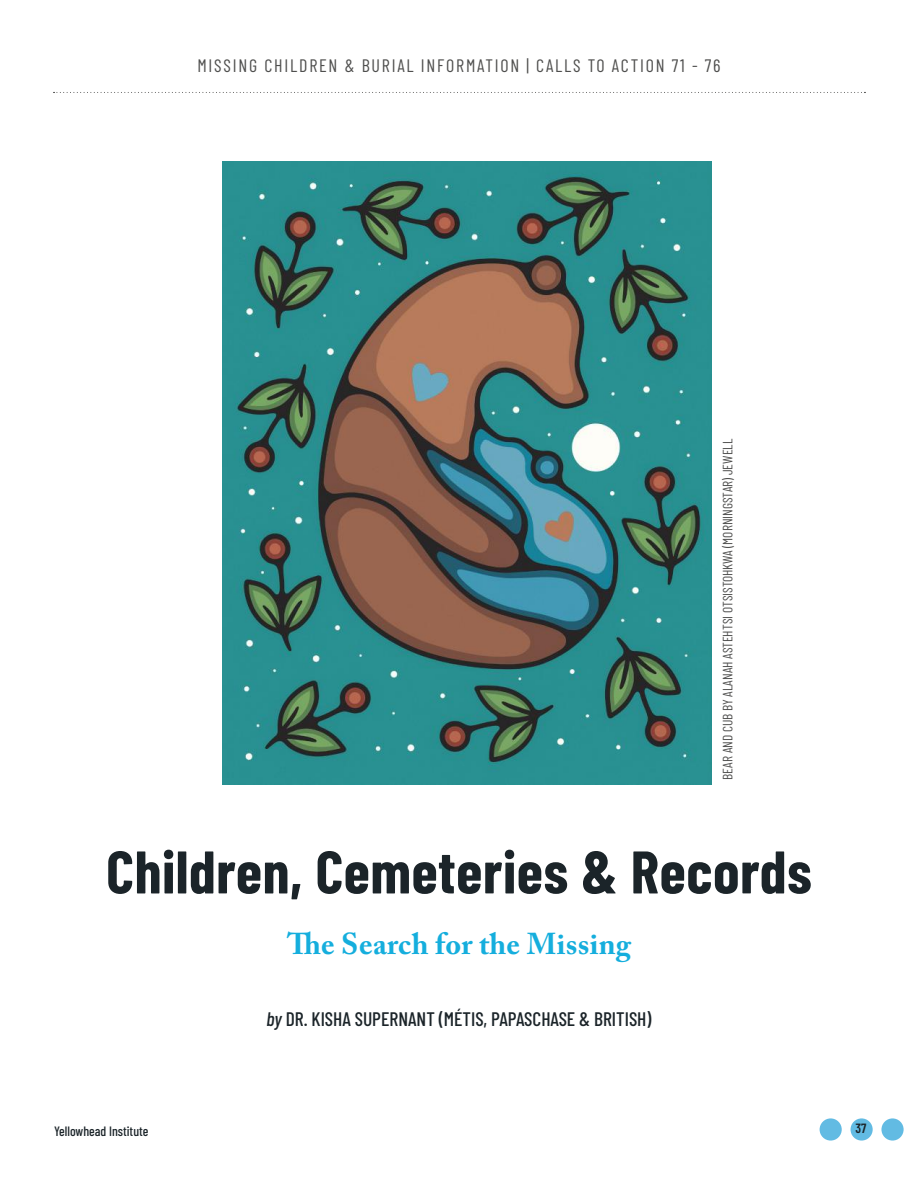
<style>
.page{position:relative;width:918px;height:1188px;background:#fff}
.page>*{position:absolute;margin:0;border:0;box-sizing:border-box;transform-origin:0 0}
.t1{font:700 60px "Barlow Condensed";letter-spacing:.01em;color:#1b2429}
.t2{font:700 30px "Adobe Caslon Pro";letter-spacing:.01em;color:#15aedd}
.t3{font:500 19.5px "Barlow Condensed";color:#1b2429}
.t4{font:18px "Barlow Condensed";letter-spacing:.1em;color:#4f4f4e}
.t5{font:13.5px "Barlow Condensed";color:#4f4f4e}
.t6{font:500 13.5px "Barlow Condensed";color:#1b2429}
.t7{font:600 13.35px "Barlow Condensed";color:#1b2429}
.s1{font-style:italic}
</style>
<div class="page">
<div style="left:820px;top:1118px;width:22px;height:23px;background:#62bbe3;border-radius:50%"></div>
<div style="left:851px;top:1118px;width:22px;height:23px;background:#62bbe3;border-radius:50%"></div>
<div style="left:881px;top:1118px;width:23px;height:23px;background:#62bbe3;border-radius:50%"></div>
<svg style="left:54px;top:92px;width:811px;height:1px"></svg>
<img style="left:223px;top:161px;width:488px;height:623px">
<h3 class="t4" style="left:197px;top:59px;width:525px">MISSING CHILDREN &amp; BURIAL INFORMATION | CALLS TO ACTION 71 - 76</h3>
<p class="t5" style="left:722px;top:780px;width:342px;rotate:-90deg">BEAR AND CUB BY ALANAH ASTEHTSI OTSISTOHKWA (MORNINGSTAR) JEWELL</p>
<h1 class="t1" style="left:106px;top:848px;width:707px">Children, Cemeteries &amp; Records</h1>
<h2 class="t2" style="left:287px;top:931px;width:345px">The Search for the Missing</h2>
<h3 class="t3" style="left:266px;top:1012px;width:387px"><span class="s1">by</span> DR. KISHA SUPERNANT (MÉTIS, PAPASCHASE &amp; BRITISH)</h3>
<p class="t6" style="left:54px;top:1123px;width:96px">Yellowhead Institute</p>
<p class="t7" style="left:856px;top:1123px;width:12px">37</p>
</div>
